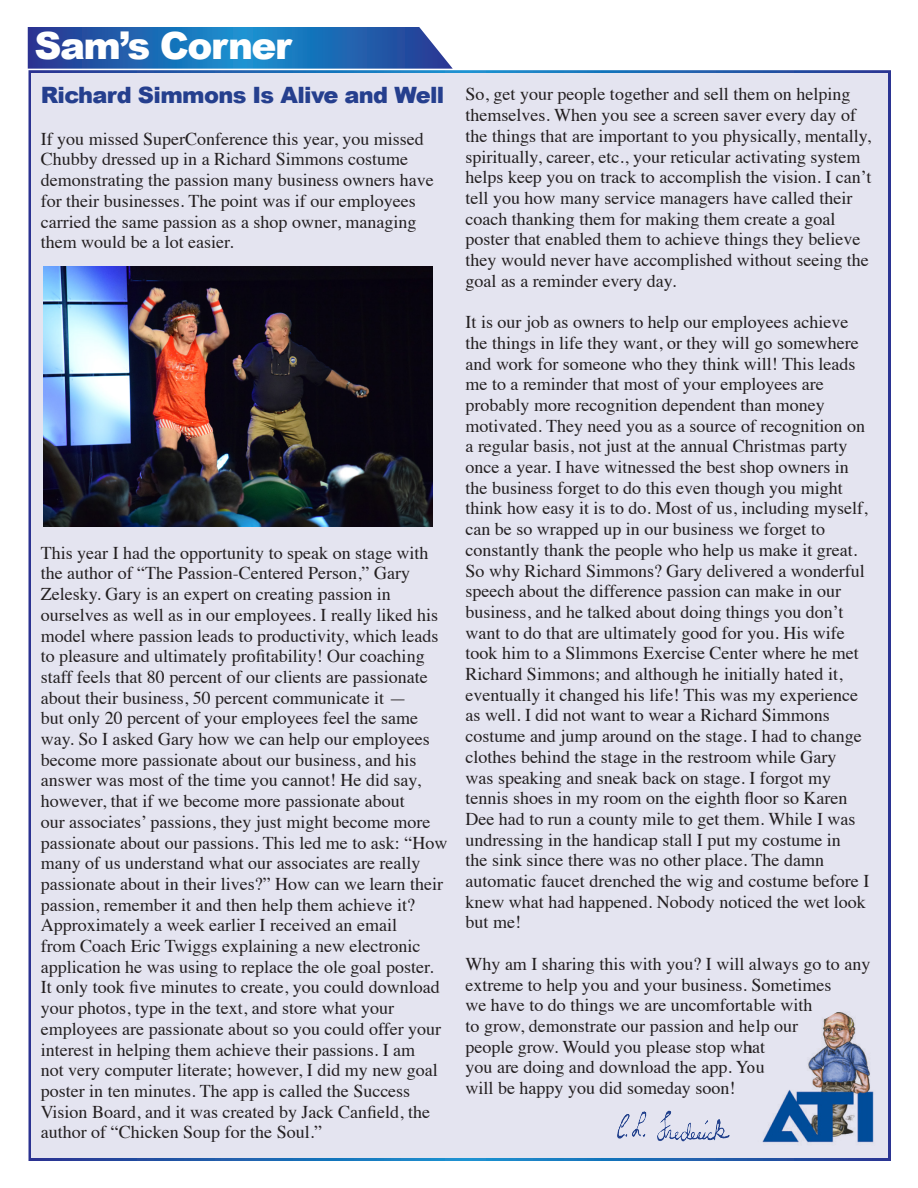
<style>
.page{position:relative;width:918px;height:1188px;background:#fff}
.page>*{position:absolute;margin:0;border:0;box-sizing:border-box;transform-origin:0 0}
.t1{font:900 37.5px "Arial";letter-spacing:-.04em;color:#fff}
.t2{font:900 22.5px "Arial";letter-spacing:-.03em;color:#253f8e}
.t3{font:18px/20.7px "Times";color:#231f20}
</style>
<div class="page">
<div style="left:28px;top:70px;width:863px;height:1091px;background:#e4e4f0;border:6px solid #fff"></div>
<svg style="left:28px;top:27px;width:425px;height:42px;background:#296cb5"></svg>
<img style="left:752px;top:1012px;width:130px;height:149px">
<img style="left:617px;top:1110px;width:113px;height:32px">
<img style="left:43px;top:267px;width:390px;height:259px">
<p class="t1" style="left:34px;top:19px;width:259px">Sam’s Corner</p>
<p class="t2" style="left:41px;top:79px;width:405px">Richard Simmons Is Alive and Well</p>
<p class="t3" style="left:41px;top:127px;width:394px">If you missed SuperConference this year, you missed Chubby dressed up in a Richard Simmons costume demonstrating the passion many business owners have for their businesses. The point was if our employees carried the same passion as a shop owner, managing them would be a lot easier.</p>
<p class="t3" style="left:41px;top:541px;width:408px">This year I had the opportunity to speak on stage with the author of “The Passion-Centered Person,” Gary Zelesky. Gary is an expert on creating passion in ourselves as well as in our employees. I really liked his model where passion leads to productivity, which leads to pleasure and ultimately profitability! Our coaching staff feels that 80 percent of our clients are passionate about their business, 50 percent communicate it —<br>but only 20 percent of your employees feel the same way. So I asked Gary how we can help our employees become more passionate about our business, and his answer was most of the time you cannot! He did say, however, that if we become more passionate about<br>our associates’ passions, they just might become more passionate about our passions. This led me to ask: “How many of us understand what our associates are really passionate about in their lives?” How can we learn their passion, remember it and then help them achieve it?</p>
<p class="t3" style="left:41px;top:913px;width:402px">Approximately a week earlier I received an email<br>from Coach Eric Twiggs explaining a new electronic application he was using to replace the ole goal poster.<br>It only took five minutes to create, you could download your photos, type in the text, and store what your employees are passionate about so you could offer your interest in helping them achieve their passions. I am not very computer literate; however, I did my new goal poster in ten minutes. The app is called the Success Vision Board, and it was created by Jack Canfield, the author of “Chicken Soup for the Soul.”</p>
<p class="t3" style="left:466px;top:83px;width:408px">So, get your people together and sell them on helping themselves. When you see a screen saver every day of the things that are important to you physically, mentally, spiritually, career, etc., your reticular activating system helps keep you on track to accomplish the vision. I can’t tell you how many service managers have called their coach thanking them for making them create a goal poster that enabled them to achieve things they believe they would never have accomplished without seeing the goal as a reminder every day.</p>
<p class="t3" style="left:466px;top:310px;width:404px">It is our job as owners to help our employees achieve the things in life they want, or they will go somewhere and work for someone who they think will! This leads me to a reminder that most of your employees are probably more recognition dependent than money motivated. They need you as a source of recognition on a regular basis, not just at the annual Christmas party once a year. I have witnessed the best shop owners in the business forget to do this even though you might think how easy it is to do. Most of us, including myself, can be so wrapped up in our business we forget to constantly thank the people who help us make it great.</p>
<p class="t3" style="left:466px;top:559px;width:405px">So why Richard Simmons? Gary delivered a wonderful speech about the difference passion can make in our business, and he talked about doing things you don’t want to do that are ultimately good for you. His wife took him to a Slimmons Exercise Center where he met Richard Simmons; and although he initially hated it, eventually it changed his life! This was my experience as well. I did not want to wear a Richard Simmons costume and jump around on the stage. I had to change clothes behind the stage in the restroom while Gary<br>was speaking and sneak back on stage. I forgot my tennis shoes in my room on the eighth floor so Karen Dee had to run a county mile to get them. While I was undressing in the handicap stall I put my costume in<br>the sink since there was no other place. The damn automatic faucet drenched the wig and costume before I knew what had happened. Nobody noticed the wet look but me!</p>
<p class="t3" style="left:466px;top:952px;width:406px">Why am I sharing this with you? I will always go to any extreme to help you and your business. Sometimes<br>we have to do things we are uncomfortable with<br>to grow, demonstrate our passion and help our<br>people grow. Would you please stop what<br>you are doing and download the app. You<br>will be happy you did someday soon!</p>
</div>
